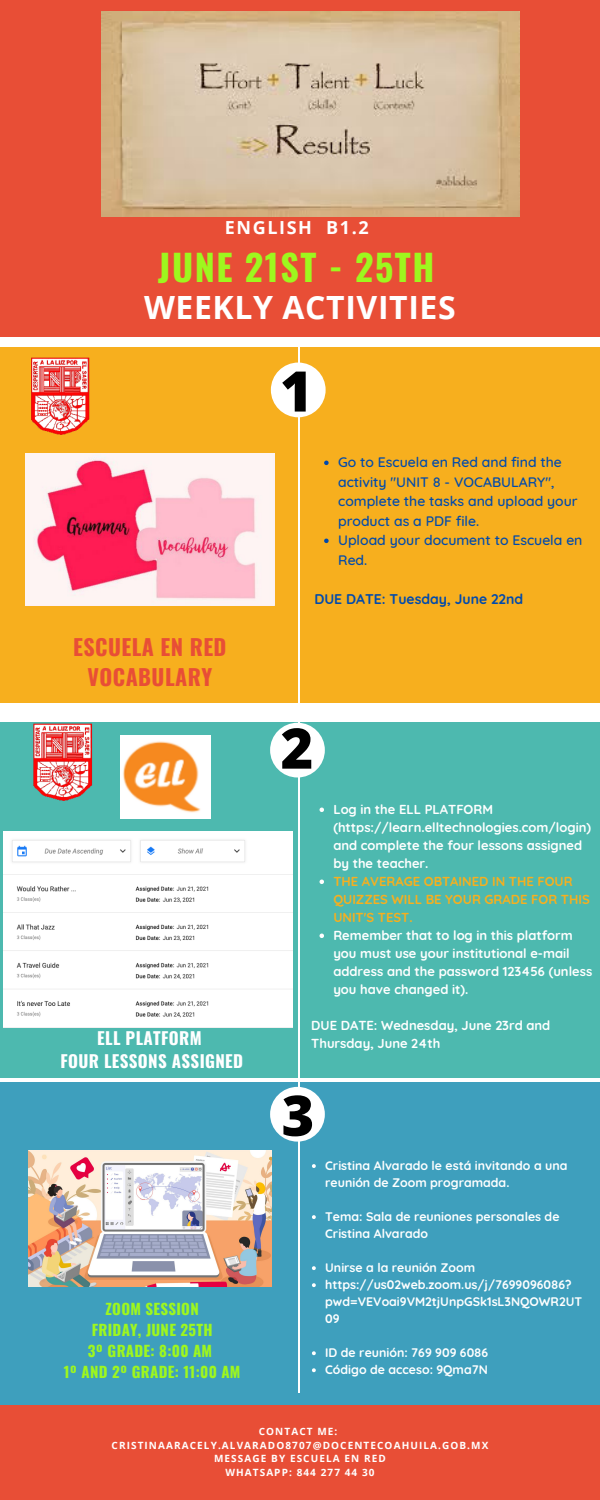
<style>
.page{position:relative;width:600px;height:1500px;background:#fff}
.page>*{position:absolute;margin:0;border:0;box-sizing:border-box;transform-origin:0 0}
.t1{font:800 56px "Open Sans";color:#000}
.t2{font:700 36px "Oswald";letter-spacing:.045em;color:#9ef71e}
.t3{font:700 32px "Open Sans";letter-spacing:.02em;color:#fff}
.t4{font:700 22px "Oswald";letter-spacing:.02em;color:#e84e36}
.t5{font:700 18px "Open Sans";letter-spacing:.09em;color:#fff}
.t6{font:700 17px "Oswald";letter-spacing:.02em;color:#fff}
.t7{font:700 15px "Oswald";letter-spacing:.02em;color:#9ef71e}
.t8{font:500 14px/19.5px "Quicksand";color:#004aad}
.t9{font:700 14px "Quicksand";color:#004aad}
.t10{font:700 13px/18px "Quicksand";color:#fff}
.t11{font:700 13px/18px "Quicksand";color:#f7af1e}
.t12{font:700 12.4px/17px "Quicksand";color:#fff}
.t13{font:700 10px "Open Sans";letter-spacing:.11em;color:#fff}
</style>
<div class="page">
<div style="left:0;top:0;width:600px;height:337px;background:#e84e36"></div>
<div style="left:0;top:347px;width:600px;height:356px;background:#f7af1e"></div>
<div style="left:0;top:723px;width:600px;height:355px;background:#4db9af"></div>
<div style="left:0;top:1083px;width:600px;height:345px;background:#3e9fbd"></div>
<div style="left:0;top:1405px;width:600px;height:95px;background:#e84e36"></div>
<hr style="left:298px;top:340px;width:2px;height:1053px;background:#fff">
<div style="left:271px;top:363px;width:55px;height:54px;background:#fff;border-radius:50%"></div>
<img style="left:29px;top:1150px;width:242px;height:136px">
<div style="left:270px;top:723px;width:55px;height:54px;background:#fff;border-radius:50%"></div>
<div style="left:270px;top:1087px;width:55px;height:55px;background:#fff;border-radius:50%"></div>
<img style="left:102px;top:12px;width:417px;height:204px">
<img style="left:33px;top:723px;width:59px;height:78px">
<img style="left:31px;top:357px;width:59px;height:78px">
<svg style="left:312px;top:1164px;width:4px;height:4px"></svg>
<svg style="left:312px;top:1215px;width:4px;height:4px"></svg>
<svg style="left:312px;top:1266px;width:4px;height:4px"></svg>
<svg style="left:312px;top:1283px;width:4px;height:4px"></svg>
<svg style="left:312px;top:1351px;width:4px;height:4px"></svg>
<svg style="left:312px;top:1368px;width:4px;height:4px"></svg>
<img style="left:25px;top:454px;width:250px;height:152px">
<img style="left:120px;top:735px;width:90px;height:84px">
<img style="left:3px;top:832px;width:290px;height:196px">
<svg style="left:324px;top:461px;width:5px;height:4px"></svg>
<svg style="left:324px;top:539px;width:5px;height:4px"></svg>
<svg style="left:320px;top:808px;width:4px;height:4px"></svg>
<svg style="left:320px;top:880px;width:4px;height:4px"></svg>
<svg style="left:320px;top:934px;width:4px;height:4px"></svg>
<p class="t5" style="left:225px;top:215px;width:146px">ENGLISH B1.2</p>
<p class="t2" style="left:158px;top:239px;width:278px">JUNE 21ST - 25TH</p>
<p class="t3" style="left:144px;top:285px;width:313px">WEEKLY ACTIVITIES</p>
<p class="t4" style="left:73px;top:629px;width:155px">ESCUELA EN RED</p>
<p class="t4" style="left:88px;top:660px;width:126px">VOCABULARY</p>
<p class="t6" style="left:97px;top:1024px;width:106px">ELL PLATFORM</p>
<p class="t6" style="left:60px;top:1048px;width:184px">FOUR LESSONS ASSIGNED</p>
<p class="t7" style="left:105px;top:1297px;width:95px">ZOOM SESSION</p>
<p class="t7" style="left:92px;top:1318px;width:122px">FRIDAY, JUNE 25TH</p>
<p class="t7" style="left:88px;top:1339px;width:126px">3º GRADE: 8:00 AM</p>
<p class="t7" style="left:64px;top:1360px;width:178px">1º AND 2º GRADE: 11:00 AM</p>
<p class="t1" style="left:280px;top:352px;width:34px">1</p>
<p class="t8" style="left:338px;top:452px;width:241px">Go to Escuela en Red and find the activity "UNIT 8 - VOCABULARY", complete the tasks and upload your product as a PDF file.</p>
<p class="t8" style="left:338px;top:530px;width:246px">Upload your document to Escuela en<br>Red.</p>
<p class="t9" style="left:314px;top:590px;width:210px">DUE DATE: Tuesday, June 22nd</p>
<p class="t1" style="left:281px;top:709px;width:34px">2</p>
<p class="t10" style="left:333px;top:800px;width:259px">Log in the ELL PLATFORM (https://learn.elltechnologies.com/login) and complete the four lessons assigned by the teacher.</p>
<p class="t11" style="left:333px;top:872px;width:258px">THE AVERAGE OBTAINED IN THE FOUR<br>QUIZZES WILL BE YOUR GRADE FOR THIS<br>UNIT'S TEST.</p>
<p class="t10" style="left:333px;top:926px;width:260px">Remember that to log in this platform you must use your institutional e-mail address and the password 123456 (unless you have changed it).</p>
<p class="t10" style="left:311px;top:1016px;width:241px">DUE DATE: Wednesday, June 23rd and<br>Thursday, June 24th</p>
<p class="t1" style="left:282px;top:1076px;width:34px">3</p>
<p class="t12" style="left:325px;top:1156px;width:244px">Cristina Alvarado le está invitando a una reunión de Zoom programada.</p>
<p class="t12" style="left:325px;top:1207px;width:236px">Tema: Sala de reuniones personales de<br>Cristina Alvarado</p>
<p class="t12" style="left:325px;top:1258px;width:151px">Unirse a la reunión Zoom</p>
<p class="t12" style="left:325px;top:1276px;width:258px">https://us02web.zoom.us/j/7699096086? pwd=VEVoai9VM2tjUnpGSk1sL3NQOWR2UT<br>09</p>
<p class="t12" style="left:325px;top:1344px;width:165px">ID de reunión: 769 909 6086</p>
<p class="t12" style="left:325px;top:1361px;width:164px">Código de acceso: 9Qma7N</p>
<p class="t13" style="left:259px;top:1425px;width:80px">CONTACT ME:</p>
<p class="t13" style="left:112px;top:1438px;width:378px">CRISTINAARACELY.ALVARADO8707@DOCENTECOAHUILA.GOB.MX</p>
<p class="t13" style="left:214px;top:1452px;width:173px">MESSAGE BY ESCUELA EN RED</p>
<p class="t13" style="left:225px;top:1465px;width:151px">WHATSAPP: 844 277 44 30</p>
</div>
